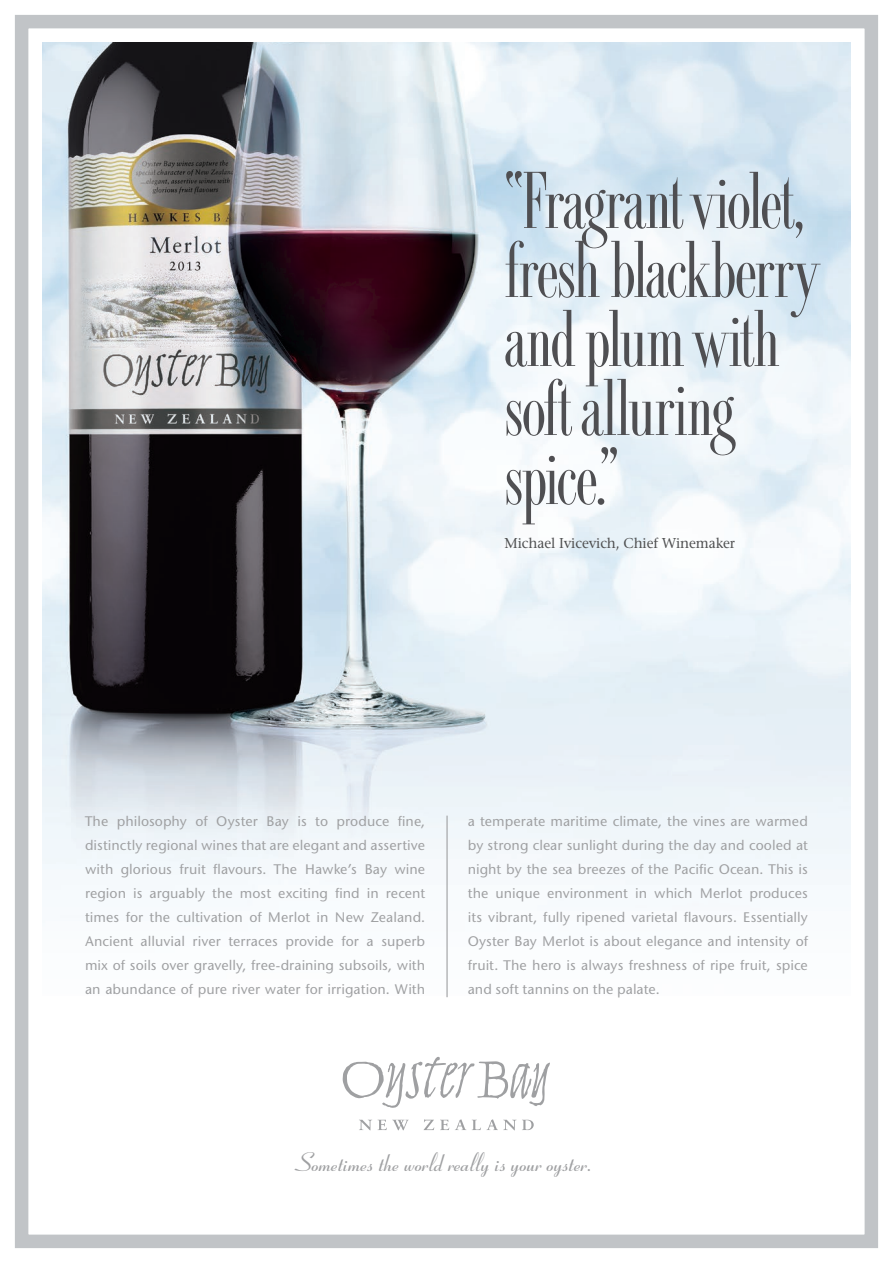
<style>
.page{position:relative;width:893px;height:1263px;background:#fff}
.page>*{position:absolute;margin:0;border:0;box-sizing:border-box;transform-origin:0 0}
.t1{font:79.5px/69px "Fashion Didot";letter-spacing:-.02em;color:#4f4f52}
.t2{font:700 26.25px "Ribbon 131 BT";color:#9fa0a2}
.t3{font:500 14.55px/24px "Stone Sans";color:#9fa0a2;text-align:justify}
.t4{font:14.25px "Stone Serif";letter-spacing:-.01em;color:#4e4f50}
</style>
<div class="page">
<img style="left:43px;top:43px;width:807px;height:842px">
<svg style="left:501px;top:153px;width:340px;height:340px;fill:#ebf3f9"></svg>
<div style="left:15px;top:15px;width:863px;height:1233px;border:14px solid #c1c4c7"></div>
<svg style="left:342px;top:1057px;width:208px;height:51px"></svg>
<svg style="left:359px;top:1120px;width:13px;height:10px"></svg>
<svg style="left:378px;top:1120px;width:31px;height:10px"></svg>
<svg style="left:423px;top:1119px;width:11px;height:11px"></svg>
<svg style="left:440px;top:1120px;width:9px;height:10px"></svg>
<svg style="left:455px;top:1119px;width:11px;height:11px"></svg>
<svg style="left:472px;top:1119px;width:44px;height:11px"></svg>
<svg style="left:522px;top:1120px;width:12px;height:10px"></svg>
<hr style="left:446px;top:816px;width:2px;height:181px;background:#9fa0a2">
<h1 class="t1" style="left:505px;top:170px;width:315px">“Fragrant violet, fresh blackberry and plum with soft alluring spice.”</h1>
<p class="t4" style="left:505px;top:534px;width:232px">Michael Ivicevich, Chief Winemaker</p>
<p class="t3" style="left:85px;top:809px;width:342px">The philosophy of Oyster Bay is to produce fine, distinctly regional wines that are elegant and assertive with glorious fruit flavours. The Hawke’s Bay wine region is arguably the most exciting find in recent times for the cultivation of Merlot in New Zealand.<br>Ancient alluvial river terraces provide for a superb mix of soils over gravelly, free-draining subsoils, with an abundance of pure river water for irrigation. With</p>
<p class="t3" style="left:468px;top:809px;width:342px">a temperate maritime climate, the vines are warmed by strong clear sunlight during the day and cooled at night by the sea breezes of the Pacific Ocean. This is the unique environment in which Merlot produces its vibrant, fully ripened varietal flavours. Essentially Oyster Bay Merlot is about elegance and intensity of fruit. The hero is always freshness of ripe fruit, spice and soft tannins on the palate.</p>
<h2 class="t2" style="left:298px;top:1146px;width:298px">Sometimes the world really is your oyster.</h2>
</div>
